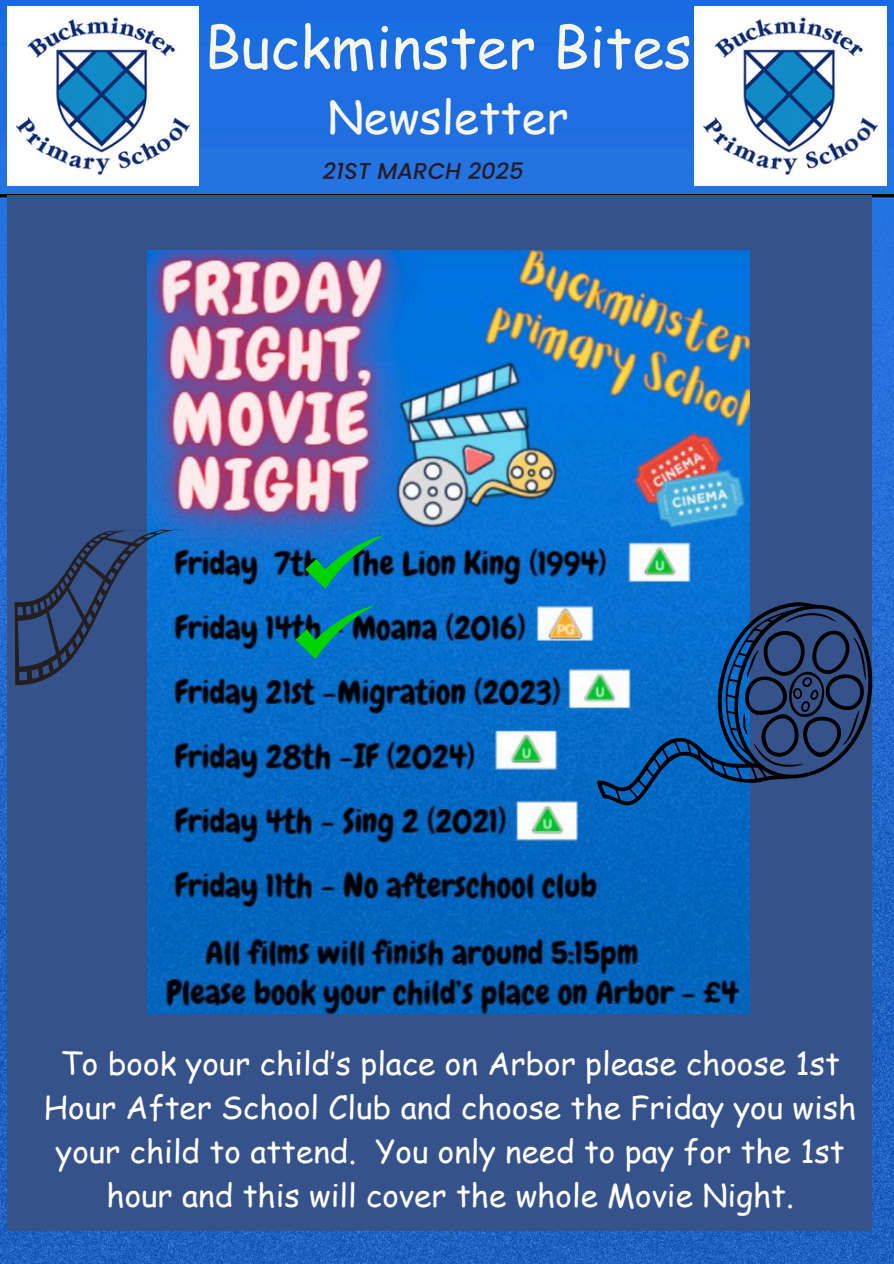
<style>
.page{position:relative;width:894px;height:1264px;background:#fff}
.page>*{position:absolute;margin:0;border:0;box-sizing:border-box;transform-origin:0 0}
.t1{font:57.45px "Comic Sans MS";color:#f6f6e9}
.t2{font:45.45px "Comic Sans MS";color:#f6f6e9}
.t3{font:31.5px/43.8px "Comic Sans MS";color:#fff;text-align:center}
.t4{font:italic 500 22.8px "Poppins";color:#291b25}
</style>
<div class="page">
<img style="left:0;top:0;width:893px;height:1263px">
<img style="left:7px;top:6px;width:191px;height:179px">
<hr style="left:0;top:194px;width:893px;height:3px;background:#000">
<img style="left:694px;top:6px;width:191px;height:179px">
<div style="left:7px;top:196px;width:864px;height:1034px;background:#36528b"></div>
<img style="left:147px;top:250px;width:602px;height:763px">
<svg style="left:15px;top:525px;width:172px;height:160px"></svg>
<svg style="left:596px;top:602px;width:288px;height:204px;fill:#086bc8"></svg>
<svg style="left:784px;top:613px;width:51px;height:9px"></svg>
<svg style="left:742px;top:628px;width:123px;height:138px"></svg>
<svg style="left:305px;top:535px;width:80px;height:54px;background:#097690"></svg>
<svg style="left:295px;top:605px;width:80px;height:54px;background:#057288"></svg>
<p class="t1" style="left:204px;top:5px;width:489px">Buckminster Bites</p>
<p class="t2" style="left:327px;top:84px;width:242px">Newsletter</p>
<h1 class="t4" style="left:323px;top:155px;width:202px">21ST MARCH 2025</h1>
<p class="t3" style="left:44px;top:1040px;width:813px">To book your child’s place on Arbor please choose 1st Hour After School Club and choose the Friday you wish your child to attend. You only need to pay for the 1st hour and this will cover the whole Movie Night.</p>
</div>
